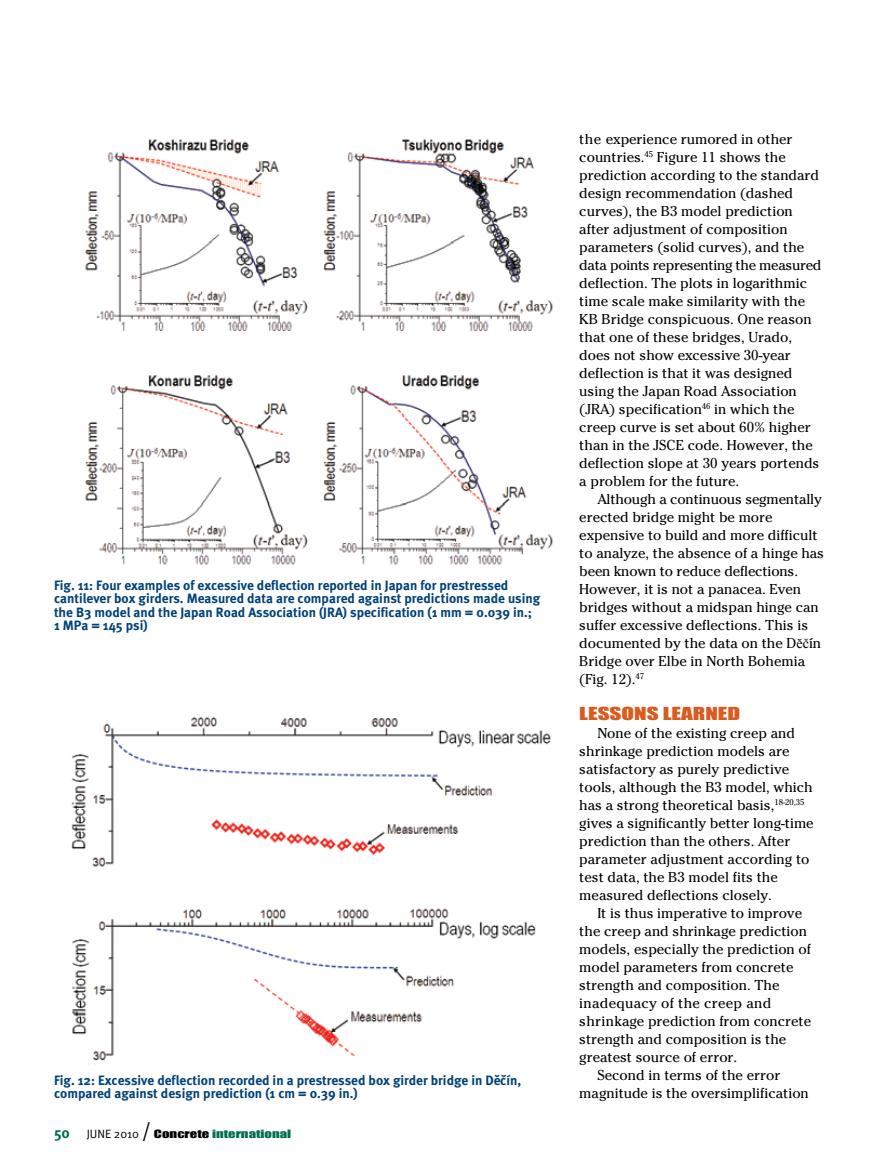
<style>
.page{position:relative;width:878px;height:1175px;background:#fff}
.page>*{position:absolute;margin:0;border:0;box-sizing:border-box;transform-origin:0 0}
.t1{font:16.5px "Impact";color:#d95b1e;scale:1.4 1}
.t2{font:14.25px/18px "Cheltenham";color:#000}
.t3{font:14.25px "Cheltenham";letter-spacing:.02em;color:#000}
.t4{font:700 13.5px/13.5px "Meta";color:#004278}
.t5{font:10.5px "Impact";color:#006f51;scale:1.4 1}
.s1{font-family:"Meta";font-weight:700;font-size:15px}
.s2{font-family:"Meta Normal";font-size:12px;color:#000}
.s3{font-family:"Meta Normal";font-size:21px;color:#000}
.s4{color:#000}
.s5{font-family:"Times New Roman"}
</style>
<div class="page">
<img style="left:85px;top:139px;width:468px;height:426px">
<img style="left:71px;top:717px;width:480px;height:348px">
<p class="t4" style="left:54px;top:578px;width:487px">Fig. 11: Four examples of excessive deflection reported in Japan for prestressed cantilever box girders. Measured data are compared against predictions made using the B3 model and the Japan Road Association (JRA) specification (1 mm = 0.039 in.; 1 MPa = 145 psi)</p>
<p class="t4" style="left:54px;top:1073px;width:469px">Fig. 12: Excessive deflection recorded in a prestressed box girder bridge in Deˇcˇín, compared against design prediction (1 cm = 0.39 in.)</p>
<p class="t5" style="left:54px;top:1125px;width:171px"><span class="s1">50</span> <span class="s2">JUNE 2010</span> <span class="s3">/</span> <span class="s4">Concrete</span> international</p>
<p class="t2" style="left:579px;top:130px;width:243px">the experience rumored in other countries.<sup>45</sup> Figure 11 shows the prediction according to the standard design recommendation (dashed curves), the B3 model prediction after adjustment of composition parameters (solid curves), and the data points representing the measured deflection. The plots in logarithmic time scale make similarity with the KB Bridge conspicuous. One reason that one of these bridges, Urado, does not show excessive 30-year deflection is that it was designed using the Japan Road Association (JRA) specification<sup>46</sup> in which the creep curve is set about 60% higher than in the JSCE code. However, the deflection slope at 30 years portends a problem for the future.</p>
<p class="t2" style="left:579px;top:490px;width:246px;text-indent:18px">Although a continuous segmentally erected bridge might be more expensive to build and more difficult to analyze, the absence of a hinge has been known to reduce deflections.<br>However, it is not a panacea. Even bridges without a midspan hinge can suffer excessive deflections. This is documented by the data on the D<span class="s5">ĕč</span>ín<br>Bridge over Elbe in North Bohemia (Fig. 12).<sup>47</sup></p>
<p class="t1" style="left:579px;top:700px;width:9px">Less</p>
<p class="t1" style="left:621px;top:700px;width:78px">ons Learned</p>
<p class="t2" style="left:579px;top:724px;width:236px;text-indent:18px">None of the existing creep and shrinkage prediction models are satisfactory as purely predictive tools, although the B3 model, which has a strong theoretical basis,<sup>18-20,35 </sup>gives a significantly better long-time prediction than the others. After parameter adjustment according to test data, the B3 model fits the measured deflections closely.</p>
<p class="t2" style="left:597px;top:904px;width:206px">It is thus imperative to improve</p>
<p class="t2" style="left:579px;top:922px;width:229px">the creep and shrinkage prediction</p>
<p class="t2" style="left:579px;top:940px;width:233px">models, especially the prediction of</p>
<p class="t2" style="left:579px;top:958px;width:216px">model parameters from concrete</p>
<p class="t2" style="left:579px;top:976px;width:202px">strength and composition. The</p>
<p class="t3" style="left:579px;top:994px;width:193px">inadequacy of the creep and</p>
<p class="t2" style="left:579px;top:1012px;width:233px">shrinkage prediction from concrete</p>
<p class="t2" style="left:579px;top:1030px;width:208px">strength and composition is the</p>
<p class="t2" style="left:579px;top:1048px;width:159px">greatest source of error.</p>
<p class="t2" style="left:597px;top:1066px;width:184px">Second in terms of the error</p>
<p class="t2" style="left:579px;top:1084px;width:231px">magnitude is the oversimplification</p>
</div>
